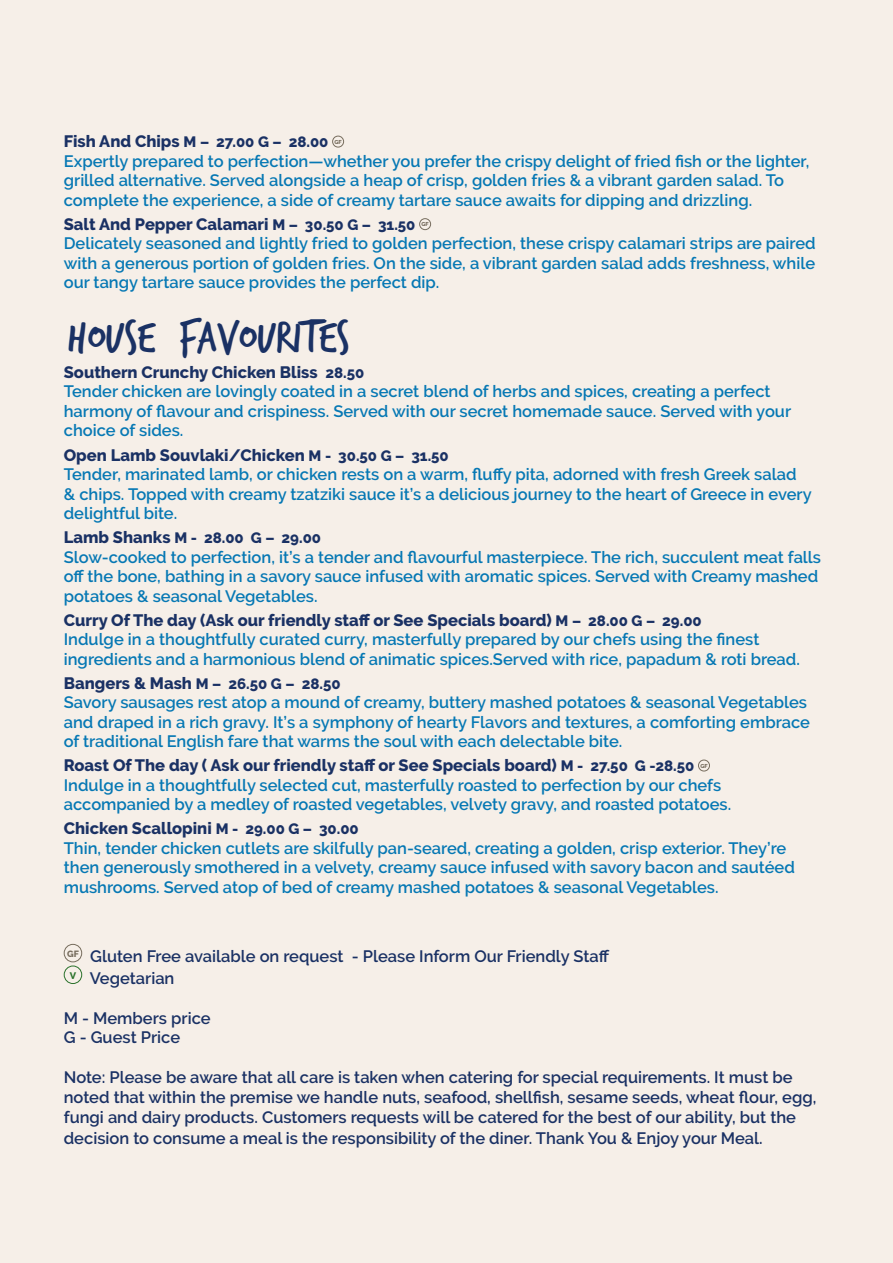
<style>
.page{position:relative;width:893px;height:1263px;background:#f6efe8}
.page>*{position:absolute;margin:0;border:0;box-sizing:border-box;transform-origin:0 0}
.t1{font:48px "Trash Hand";color:#1a3164}
.t2{font:600 16.5px/19.5px "Raleway";color:#0678b4}
.t3{font:600 16.5px/19.8px "Raleway";color:#1a3164}
.t4{font:800 16.5px "Raleway";color:#1a3164}
.t5{font:800 15px "Raleway";color:#1a3164}
.t6{font:800 5.7px "Raleway";color:#776d5e}
.s1{font-size:16.5px}
.s2{font-size:15px}
.s3{font-weight:800;color:#1a3164}
.s4{font-weight:800;font-size:15px;color:#1a3164}
</style>
<div class="page">
<div style="left:332px;top:136px;width:12px;height:11px;border:1px solid #776d5e;border-radius:50%"></div>
<div style="left:419px;top:218px;width:12px;height:12px;border:1px solid #776d5e;border-radius:50%"></div>
<div style="left:698px;top:760px;width:12px;height:11px;border:1px solid #776d5e;border-radius:50%"></div>
<div style="left:64px;top:944px;width:18px;height:18px;border:1px solid #776d5e;border-radius:50%"></div>
<div style="left:64px;top:965px;width:18px;height:19px;border:1px solid #2b722c;border-radius:50%"></div>
<p class="t5" style="left:64px;top:134px;width:266px"><span class="s1">Fish And Chips</span> M – 27.00 G – 28.00</p>
<p class="t6" style="left:334px;top:139px;width:9px">GF</p>
<p class="t2" style="left:64px;top:151px;width:747px">Expertly prepared to perfection—whether you prefer the crispy delight of fried fish or the lighter, grilled alternative. Served alongside a heap of crisp, golden fries &amp; a vibrant garden salad. To complete the experience, a side of creamy tartare sauce awaits for dipping and drizzling.</p>
<p class="t4" style="left:64px;top:215px;width:353px">Salt And Pepper Calamari <span class="s2">M – 30.50 G – 31.50</span></p>
<p class="t6" style="left:421px;top:221px;width:9px">GF</p>
<p class="t2" style="left:64px;top:234px;width:753px;text-align:justify">Delicately seasoned and lightly fried to golden perfection, these crispy calamari strips are paired with a generous portion of golden fries. On the side, a vibrant garden salad adds freshness, while our tangy tartare sauce provides the perfect dip.</p>
<h1 class="t1" style="left:68px;top:313px;width:284px">House Favourites</h1>
<p class="t2" style="left:64px;top:362px;width:729px"><span class="s3">Southern Crunchy Chicken Bliss</span> <span class="s4">28.50<br></span>Tender chicken are lovingly coated in a secret blend of herbs and spices, creating a perfect harmony of flavour and crispiness. Served with our secret homemade sauce. Served with your choice of sides.</p>
<p class="t2" style="left:64px;top:445px;width:749px"><span class="s3">Open Lamb Souvlaki/Chicken</span> <span class="s4">M - 30.50 G – 31.50<br></span>Tender, marinated lamb, or chicken rests on a warm, fluffy pita, adorned with fresh Greek salad &amp; chips. Topped with creamy tzatziki sauce it’s a delicious journey to the heart of Greece in every delightful bite.</p>
<p class="t5" style="left:64px;top:529px;width:259px"><span class="s1">Lamb Shanks</span> M - 28.00 G – 29.00</p>
<p class="t2" style="left:64px;top:547px;width:759px">Slow-cooked to perfection, it’s a tender and flavourful masterpiece. The rich, succulent meat falls off the bone, bathing in a savory sauce infused with aromatic spices. Served with Creamy mashed potatoes &amp; seasonal Vegetables.</p>
<p class="t2" style="left:64px;top:610px;width:738px"><span class="s3">Curry Of The day (Ask our friendly staff or See Specials board)</span> <span class="s4">M – 28.00 G – 29.00<br></span>Indulge in a thoughtfully curated curry, masterfully prepared by our chefs using the finest ingredients and a harmonious blend of animatic spices.Served with rice, papadum &amp; roti bread.</p>
<p class="t5" style="left:64px;top:675px;width:278px"><span class="s1">Bangers &amp; Mash</span> M – 26.50 G – 28.50</p>
<p class="t2" style="left:64px;top:693px;width:748px">Savory sausages rest atop a mound of creamy, buttery mashed potatoes &amp; seasonal Vegetables and draped in a rich gravy. It’s a symphony of hearty Flavors and textures, a comforting embrace of traditional English fare that warms the soul with each delectable bite.</p>
<p class="t4" style="left:64px;top:756px;width:632px">Roast Of The day ( Ask our friendly staff or See Specials board) <span class="s2">M - 27.50 G -28.50</span></p>
<p class="t6" style="left:700px;top:763px;width:9px">GF</p>
<p class="t2" style="left:64px;top:775px;width:669px">Indulge in a thoughtfully selected cut, masterfully roasted to perfection by our chefs accompanied by a medley of roasted vegetables, velvety gravy, and roasted potatoes.</p>
<p class="t2" style="left:64px;top:819px;width:733px"><span class="s3">Chicken Scallopini</span> <span class="s4">M - 29.00 G – 30.00<br></span>Thin, tender chicken cutlets are skilfully pan-seared, creating a golden, crisp exterior. They’re then generously smothered in a velvety, creamy sauce infused with savory bacon and sautéed mushrooms. Served atop of bed of creamy mashed potatoes &amp; seasonal Vegetables.</p>
<p class="t3" style="left:67px;top:946px;width:544px;line-height:21.6px"><sup>GF</sup> Gluten Free available on request - Please Inform Our Friendly Staff<br><sup>V</sup> Vegetarian</p>
<p class="t3" style="left:64px;top:1008px;width:148px">M - Members price<br>G - Guest Price</p>
<p class="t3" style="left:64px;top:1067px;width:754px">Note: Please be aware that all care is taken when catering for special requirements. It must be noted that within the premise we handle nuts, seafood, shellfish, sesame seeds, wheat flour, egg, fungi and dairy products. Customers requests will be catered for the best of our ability, but the</p>
<p class="t3" style="left:64px;top:1128px;width:700px">decision to consume a meal is the responsibility of the diner. Thank You &amp; Enjoy your Meal.</p>
</div>
